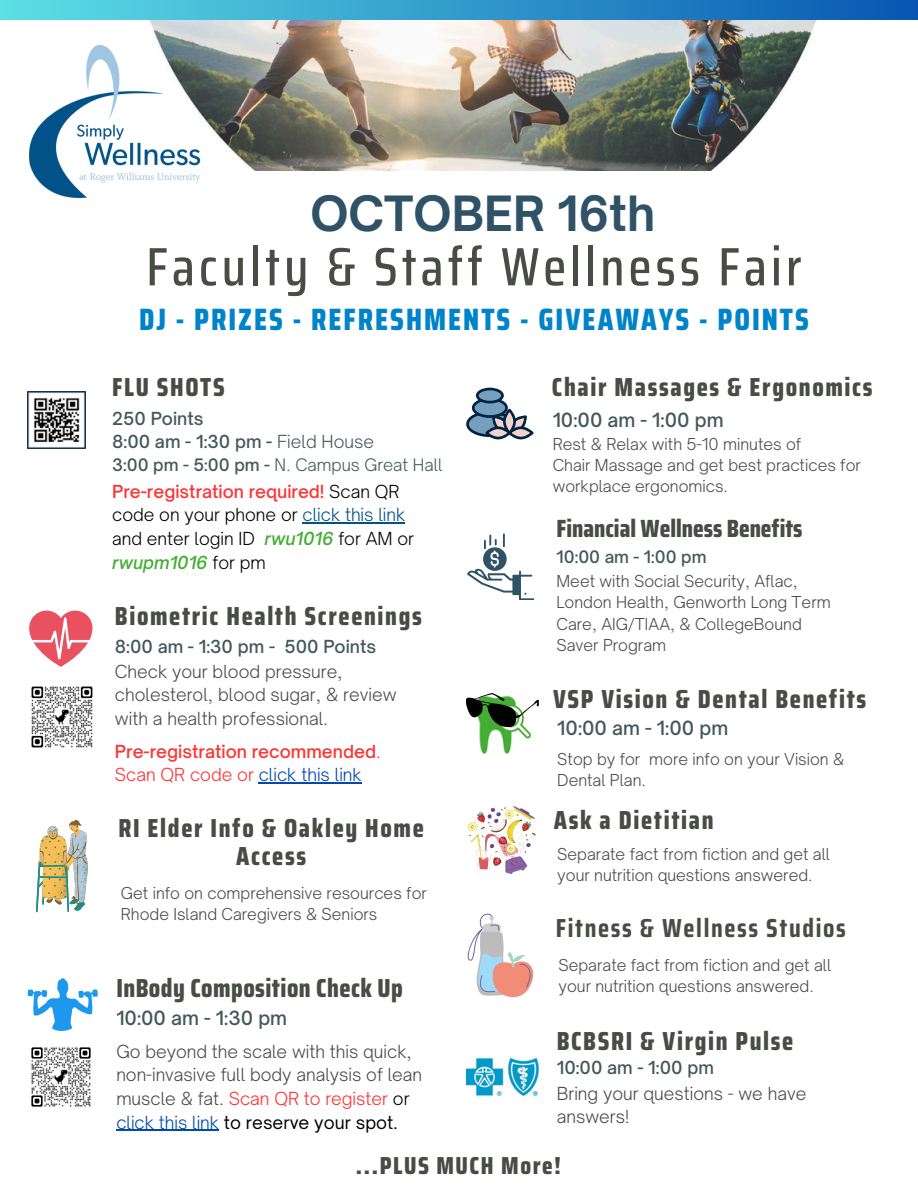
<style>
.page{position:relative;width:918px;height:1188px;background:#fff}
.page>*{position:absolute;margin:0;border:0;box-sizing:border-box;transform-origin:0 0}
.t1{font:500 54px "Saira Condensed";letter-spacing:.075em;color:#484c47}
.t2{font:700 46.5px "Open Sauce One";color:#2f5267}
.t3{font:800 30.9px "Saira Condensed";letter-spacing:.065em;color:#0084c9}
.t4{font:800 26.1px/28.2px "Saira Condensed";letter-spacing:.065em;color:#484c47;text-align:center}
.t5{font:800 26.1px "Saira Condensed";letter-spacing:.015em;color:#484c47}
.t6{font:700 26.1px "Saira Condensed";letter-spacing:.065em;color:#484c47}
.t7{font:800 24.9px "Saira Condensed";color:#484c47}
.t8{font:800 24.6px "Saira Condensed";letter-spacing:.065em;color:#484c47}
.t9{font:500 18.75px "Open Sauce One";color:#45595a}
.t10{font:300 17.25px/23.7px "Open Sauce One";color:#484c47}
.t11{font:300 17.25px/23.7px "Open Sauce One";color:#000}
.t12{font:500 17.25px "Open Sauce One";color:#45595a}
.t13{font:500 17.25px "Open Sauce One";color:#ff3131}
.t14{font:300 17.25px "Open Sauce One";color:#004aad}
.t15{font:300 16.5px "Open Sauce One";color:#45595a}
.t16{font:500 16.5px "Open Sauce One";color:#45595a}
.t17{font:300 15.75px/21px "Open Sauce One";color:#484c47}
.s1{font-weight:300}
.s2{font-weight:500}
.s3{font-weight:500;color:#ff3131}
.s4{color:#005288}
.s5{font-weight:500;font-style:italic;color:#44ad33}
.s6{color:#ff3131}
.s7{color:#000}
.s8{color:#004aad}
.s9{font-weight:400;color:#000}
</style>
<div class="page">
<img style="left:129px;top:19px;width:708px;height:152px">
<div style="left:0;top:0;width:918px;height:19px;background:linear-gradient(to right,#5ddfe6,#0856b2)"></div>
<img style="left:29px;top:45px;width:171px;height:152px">
<img style="left:479px;top:726px;width:53px;height:28px">
<svg style="left:467px;top:533px;width:67px;height:67px"></svg>
<svg style="left:466px;top:388px;width:68px;height:51px"></svg>
<img style="left:467px;top:1057px;width:72px;height:40px">
<svg style="left:29px;top:611px;width:64px;height:56px"></svg>
<svg style="left:28px;top:978px;width:69px;height:53px"></svg>
<img style="left:467px;top:693px;width:72px;height:33px">
<img style="left:469px;top:806px;width:66px;height:68px">
<img style="left:27px;top:392px;width:59px;height:56px">
<img style="left:31px;top:1047px;width:60px;height:60px">
<img style="left:31px;top:686px;width:62px;height:62px">
<svg style="left:467px;top:914px;width:67px;height:84px"></svg>
<svg style="left:36px;top:820px;width:52px;height:92px"></svg>
<hr style="left:259px;top:782px;width:103px;height:2px;background:#004aad">
<hr style="left:303px;top:523px;width:102px;height:1px;background:#005288">
<hr style="left:116px;top:1130px;width:103px;height:1px;background:#004aad">
<p class="t2" style="left:310px;top:184px;width:346px">OCTOBER 16th</p>
<h6 class="t1" style="left:146px;top:224px;width:657px">Faculty &amp; Staff Wellness Fair</h6>
<p class="t3" style="left:139px;top:295px;width:671px">DJ - PRIZES - REFRESHMENTS - GIVEAWAYS - POINTS</p>
<h5 class="t4" style="left:112px;top:372px;width:114px">FLU SHOTS</h5>
<h6 class="t12" style="left:112px;top:408px;width:93px">250 Points</h6>
<p class="t12" style="left:112px;top:431px;width:263px">8:00 am - 1:30 pm - <span class="s1">Field House</span></p>
<p class="t15" style="left:112px;top:454px;width:332px"><span class="s2">3:00 pm - 5:00 pm -</span> N. Campus Great Hall</p>
<p class="t11" style="left:112px;top:479px;width:304px"><span class="s3">Pre-registration required!</span> Scan QR code on your phone or <span class="s4">click this link </span>and enter login ID <span class="s5">rwu1016</span> for AM or <span class="s5">rwupm1016</span> for pm</p>
<p class="t4" style="left:115px;top:602px;width:308px">Biometric Health Screenings</p>
<p class="t10" style="left:115px;top:659px;width:283px">Check your blood pressure, cholesterol, blood sugar, &amp; review with a health professional.</p>
<p class="t13" style="left:115px;top:740px;width:267px">Pre-registration recommended<span class="s1">.</span></p>
<p class="t14" style="left:115px;top:764px;width:248px"><span class="s6">Scan QR code or</span> click this link</p>
<p class="t12" style="left:115px;top:636px;width:263px">8:00 am - 1:30 pm - 500 Points</p>
<h5 class="t4" style="left:118px;top:814px;width:307px">RI Elder Info &amp; Oakley Home<br>Access</h5>
<h6 class="t17" style="left:121px;top:882px;width:307px">Get info on comprehensive resources for<br>Rhode Island Caregivers &amp; Seniors</h6>
<p class="t5" style="left:116px;top:967px;width:288px">InBody Composition Check Up</p>
<h5 class="t9" style="left:116px;top:1007px;width:172px">10:00 am - 1:30 pm</h5>
<p class="t10" style="left:116px;top:1039px;width:307px">Go beyond the scale with this quick, non-invasive full body analysis of lean muscle &amp; fat. <span class="s6">Scan QR to register</span> <span class="s7">or </span><span class="s8">click this link</span> <span class="s9">to reserve your spot.</span></p>
<p class="t4" style="left:552px;top:372px;width:322px">Chair Massages &amp; Ergonomics</p>
<p class="t17" style="left:553px;top:434px;width:250px">Rest &amp; Relax with 5-10 minutes of</p>
<p class="t17" style="left:553px;top:455px;width:310px">Chair Massage and get best practices for workplace ergonomics.</p>
<h5 class="t9" style="left:553px;top:408px;width:172px">10:00 am - 1:00 pm</h5>
<p class="t7" style="left:557px;top:509px;width:248px">Financial Wellness Benefits</p>
<p class="t16" style="left:557px;top:546px;width:151px">10:00 am - 1:00 pm</p>
<h3 class="t17" style="left:557px;top:570px;width:276px;line-height:21.5px">Meet with Social Security, Aflac,<br>London Health, Genworth Long Term<br>Care, AIG/TIAA, &amp; CollegeBound<br>Saver Program</h3>
<p class="t4" style="left:553px;top:685px;width:315px">VSP Vision &amp; Dental Benefits</p>
<h6 class="t9" style="left:557px;top:717px;width:172px">10:00 am - 1:00 pm</h6>
<p class="t17" style="left:557px;top:748px;width:288px">Stop by for more info on your Vision &amp;<br>Dental Plan.</p>
<h5 class="t4" style="left:554px;top:806px;width:161px">Ask a Dietitian</h5>
<p class="t17" style="left:557px;top:843px;width:274px">Separate fact from fiction and get all your nutrition questions answered.</p>
<p class="t6" style="left:556px;top:907px;width:291px">Fitness &amp; Wellness Studios</p>
<h5 class="t17" style="left:559px;top:954px;width:274px">Separate fact from fiction and get all your nutrition questions answered.</h5>
<h5 class="t4" style="left:557px;top:1027px;width:238px">BCBSRI &amp; Virgin Pulse</h5>
<p class="t12" style="left:557px;top:1057px;width:159px">10:00 am - 1:00 pm</p>
<h4 class="t10" style="left:557px;top:1081px;width:251px">Bring your questions - we have answers!</h4>
<h5 class="t8" style="left:356px;top:1146px;width:207px">...PLUS MUCH More!</h5>
</div>
